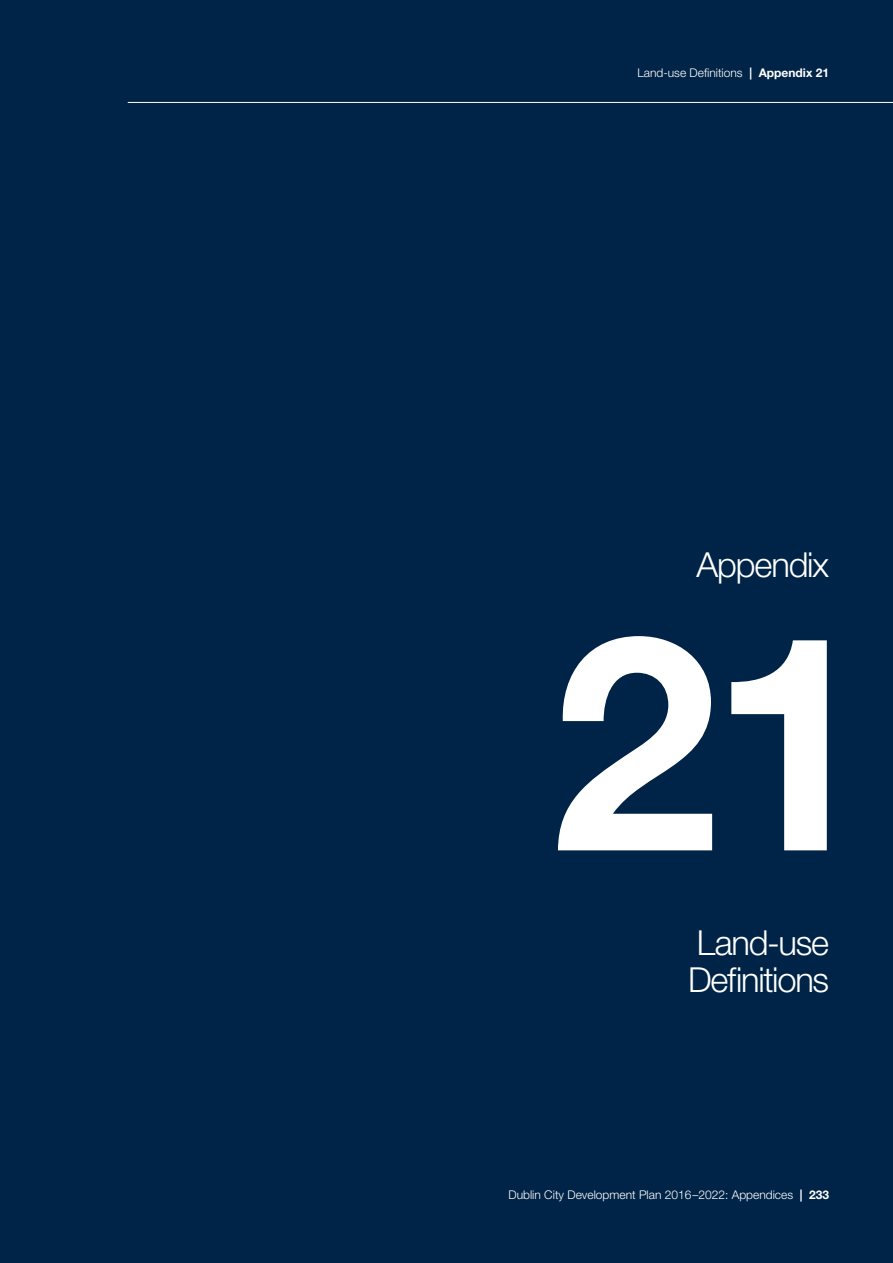
<style>
.page{position:relative;width:893px;height:1263px;background:#002447}
.page>*{position:absolute;margin:0;border:0;box-sizing:border-box;transform-origin:0 0}
.Section_No{font:700 300px "Helvetica Neue LT Std";color:#fff}
.Section_Name{font:300 34.5px/37.5px "Helvetica Neue LT Std";letter-spacing:-.035em;color:#fff}
.t1{font:300 12px "Helvetica Neue LT Std";color:#fff}
.s1{font-weight:700}
</style>
<div class="page">
<hr style="left:128px;top:102px;width:765px;height:1px;background:#fff">
<p class="t1" style="left:637px;top:65px;width:193px">Land-use Definitions <span class="s1">| Appendix 21</span></p>
<h2 class="Section_Name" style="left:696px;top:545px;width:134px">Appendix</h2>
<p class="Section_No" style="left:552px;top:558px;width:326px">21</p>
<p class="Section_Name" style="left:688px;top:923px;width:143px">Land-use<br>Definitions</p>
<p class="t1" style="left:509px;top:1188px;width:322px">Dublin City Development Plan 2016–2022: Appendices <span class="s1">| 233</span></p>
</div>
